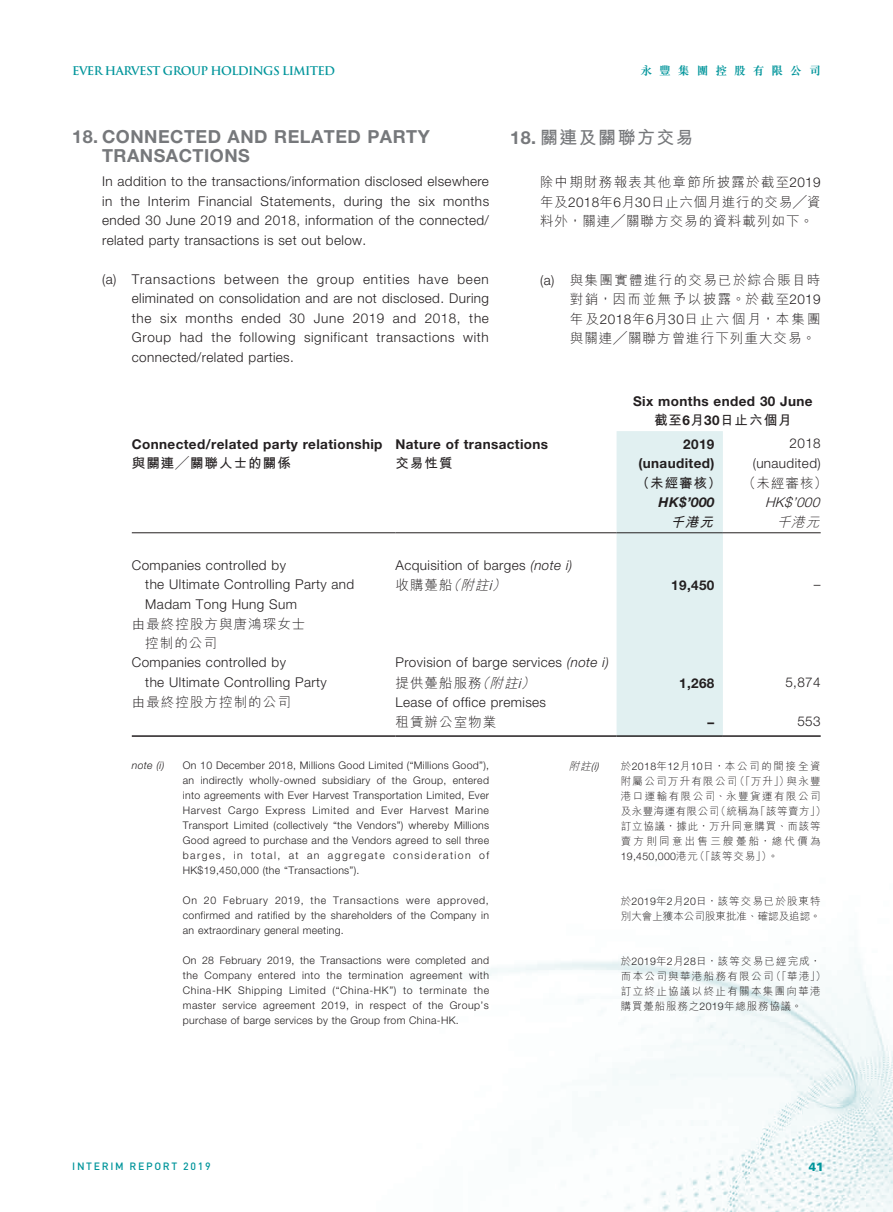
<style>
.page{position:relative;width:893px;height:1212px;background:#fff}
.page>*{position:absolute;margin:0;border:0;box-sizing:border-box;transform-origin:0 0}
.t1{font:700 18px/19.5px "Helvetica Neue LT Std";letter-spacing:.03em;color:#76787b}
.t2{font:700 18px "M Hei HK";letter-spacing:.08em;color:#76787b}
.t3{font:300 13.5px/19.5px "Helvetica Neue LT Std";letter-spacing:.03em;color:#231f20;text-align:justify}
.t4{font:300 13.5px/19.5px "M Hei HK";letter-spacing:.08em;color:#231f20;text-align:justify}
.t5{font:700 13.5px "Helvetica Neue LT Std";letter-spacing:.03em;color:#231f20}
.t6{font:700 13.5px "M Hei HK";letter-spacing:.08em;color:#231f20}
.t7{font:italic 700 13.5px "Helvetica Neue LT Std";color:#231f20}
.t8{font:italic 300 13.5px "Helvetica Neue LT Std";color:#231f20}
.t9{font:italic 700 13.5px "M Hei HK";color:#231f20}
.t10{font:italic 300 13.5px "M Hei HK";color:#231f20}
.t11{font:900 12px "Frutiger LT Std";color:#00959b}
.t12{font:700 11.7px "Trajan Pro";letter-spacing:-.05em;color:#00959b}
.t13{font:700 11.7px "M Sung HK";letter-spacing:.6em;color:#00959b}
.t14{font:300 10.5px/15px "Helvetica Neue LT Std";letter-spacing:.03em;color:#231f20;text-align:justify}
.t15{font:300 10.5px/15px "M Hei HK";letter-spacing:.12em;color:#231f20}
.t16{font:300 10.5px/15px "M Hei HK";color:#231f20}
.t17{font:500 10.5px "DIN Pro";letter-spacing:.16em;color:#00959b}
.t18{font:italic 300 10.5px "Helvetica Neue LT Std";color:#231f20}
.t19{font:italic 300 10.5px "Helvetica Neue LT Std";color:#231f20}
.s1{font-family:"Helvetica Neue LT Std"}
.s2{font-style:italic}
.s3{font-family:"Helvetica Neue LT Std";font-style:italic}
.s4{font-family:"M Hei HK"}
</style>
<div class="page">
<img style="left:131px;top:431px;width:762px;height:781px">
<div style="left:617px;top:431px;width:106px;height:304px;background:#e1f0f1"></div>
<hr style="left:132px;top:532px;width:263px;height:1px;background:#231f20">
<hr style="left:395px;top:532px;width:222px;height:1px;background:#231f20">
<hr style="left:617px;top:532px;width:106px;height:1px;background:#231f20">
<hr style="left:723px;top:532px;width:98px;height:1px;background:#231f20">
<hr style="left:132px;top:735px;width:263px;height:2px;background:#231f20">
<hr style="left:395px;top:735px;width:222px;height:2px;background:#231f20">
<hr style="left:617px;top:735px;width:106px;height:2px;background:#231f20">
<hr style="left:723px;top:735px;width:98px;height:2px;background:#231f20">
<p class="t12" style="left:72px;top:64px;width:264px">EVER HARVEST GROUP HOLDINGS LIMITED</p>
<p class="t13" style="left:640px;top:63px;width:182px">永豐集團控股有限公司</p>
<h1 class="t1" style="left:102px;top:126px;width:329px;text-indent:-30px">18. CONNECTED AND RELATED PARTY<br>TRANSACTIONS</h1>
<p class="t3" style="left:102px;top:171px;width:389px">In addition to the transactions/information disclosed elsewhere in the Interim Financial Statements, during the six months ended 30 June 2019 and 2018, information of the connected/ related party transactions is set out below.</p>
<p class="t3" style="left:132px;top:269px;width:359px;text-indent:-30px">(a) Transactions between the group entities have been eliminated on consolidation and are not disclosed. During the six months ended 30 June 2019 and 2018, the Group had the following significant transactions with connected/related parties.</p>
<h1 class="t2" style="left:510px;top:124px;width:185px"><span class="s1">18.</span> 關連及關聯方交易</h1>
<p class="t4" style="left:540px;top:172px;width:282px">除中期財務報表其他章節所披露於截至<span class="s1">2019</span>年及<span class="s1">2018</span>年<span class="s1">6</span>月<span class="s1">30</span>日止六個月進行的交易╱資料外，關連╱關聯方交易的資料載列如下。</p>
<p class="t4" style="left:570px;top:269px;width:252px;text-indent:-30px"><span class="s1">(a)</span> 與集團實體進行的交易已於綜合賬目時對銷，因而並無予以披露。於截至<span class="s1">2019</span>年及<span class="s1">2018</span>年<span class="s1">6</span>月<span class="s1">30</span>日止六個月，本集團與關連╱關聯方曾進行下列重大交易。</p>
<p class="t5" style="left:633px;top:392px;width:181px">Six months ended 30 June</p>
<p class="t6" style="left:654px;top:410px;width:139px">截至<span class="s1">6</span>月<span class="s1">30</span>日止六個月</p>
<p class="t5" style="left:132px;top:436px;width:418px">Connected/related party relationship Nature of transactions</p>
<p class="t5" style="left:683px;top:436px;width:33px">2019</p>
<p class="t3" style="left:790px;top:433px;width:33px">2018</p>
<p class="t6" style="left:132px;top:454px;width:161px">與關連╱關聯人士的關係</p>
<p class="t6" style="left:395px;top:454px;width:59px">交易性質</p>
<p class="t5" style="left:638px;top:455px;width:78px">(unaudited)</p>
<p class="t3" style="left:753px;top:453px;width:70px">(unaudited)</p>
<p class="t6" style="left:636px;top:473px;width:86px">（未經審核）</p>
<p class="t4" style="left:743px;top:473px;width:86px">（未經審核）</p>
<p class="t7" style="left:659px;top:494px;width:57px">HK$’000</p>
<p class="t8" style="left:765px;top:494px;width:60px">HK$’000</p>
<p class="t9" style="left:670px;top:512px;width:49px">千港元</p>
<p class="t10" style="left:777px;top:512px;width:49px">千港元</p>
<p class="t3" style="left:145px;top:555px;width:211px;text-align:left;text-indent:-14px">Companies controlled by<br>the Ultimate Controlling Party and<br>Madam Tong Hung Sum</p>
<p class="t3" style="left:395px;top:555px;width:178px">Acquisition of barges <span class="s2">(note i)</span></p>
<p class="t4" style="left:395px;top:575px;width:116px">收購躉船<span class="s2">（附註</span><span class="s3">i</span><span class="s2">）</span></p>
<p class="t5" style="left:671px;top:577px;width:45px">19,450</p>
<p class="t3" style="left:814px;top:574px;width:8px">–</p>
<p class="t4" style="left:145px;top:614px;width:162px;text-indent:-14px">由最終控股方與唐鴻琛女士控制的公司</p>
<p class="t3" style="left:145px;top:652px;width:183px;text-indent:-14px">Companies controlled by<br>the Ultimate Controlling Party</p>
<p class="t3" style="left:395px;top:652px;width:215px">Provision of barge services <span class="s2">(note i)</span></p>
<p class="t4" style="left:395px;top:672px;width:145px">提供躉船服務<span class="s2">（附註</span><span class="s3">i</span><span class="s2">）</span></p>
<p class="t5" style="left:679px;top:674px;width:37px">1,268</p>
<p class="t3" style="left:785px;top:672px;width:37px">5,874</p>
<p class="t4" style="left:132px;top:692px;width:161px">由最終控股方控制的公司</p>
<p class="t3" style="left:395px;top:692px;width:152px">Lease of office premises</p>
<p class="t4" style="left:395px;top:712px;width:102px">租賃辦公室物業</p>
<p class="t5" style="left:708px;top:714px;width:8px">–</p>
<p class="t3" style="left:797px;top:711px;width:25px">553</p>
<p class="t18" style="left:132px;top:759px;width:34px">note (i)</p>
<p class="t14" style="left:183px;top:758px;width:308px">On 10 December 2018, Millions Good Limited (“Millions Good”), an indirectly wholly-owned subsidiary of the Group, entered into agreements with Ever Harvest Transportation Limited, Ever Harvest Cargo Express Limited and Ever Harvest Marine Transport Limited (collectively “the Vendors”) whereby Millions Good agreed to purchase and the Vendors agreed to sell three barges, in total, at an aggregate consideration of HK$19,450,000 (the “Transactions”).</p>
<p class="t14" style="left:183px;top:893px;width:308px">On 20 February 2019, the Transactions were approved, confirmed and ratified by the shareholders of the Company in an extraordinary general meeting.</p>
<p class="t14" style="left:183px;top:953px;width:308px">On 28 February 2019, the Transactions were completed and the Company entered into the termination agreement with China-HK Shipping Limited (“China-HK”) to terminate the master service agreement 2019, in respect of the Group’s purchase of barge services by the Group from China-HK.</p>
<p class="t19" style="left:569px;top:760px;width:32px"><span class="s4">附註</span>(i)</p>
<p class="t15" style="left:621px;top:758px;width:207px">於<span class="s1">2018</span>年<span class="s1">12</span>月<span class="s1">10</span>日，本公司的間接全資附屬公司万升有限公司（「万升」）與永豐港口運輸有限公司、永豐貨運有限公司及永豐海運有限公司（統稱為「該等賣方」）訂立協議，據此，万升同意購買、而該等賣方則同意出售三艘躉船，總代價為<br><span class="s1">19,450,000</span>港元（「該等交易」）。</p>
<p class="t16" style="left:621px;top:893px;width:201px">於<span class="s1">2019</span>年<span class="s1">2</span>月<span class="s1">20</span>日，該等交易已於股東特別大會上獲本公司股東批准、確認及追認。</p>
<p class="t15" style="left:621px;top:953px;width:207px">於<span class="s1">2019</span>年<span class="s1">2</span>月<span class="s1">28</span>日，該等交易已經完成，而本公司與華港船務有限公司（「華港」）訂立終止協議以終止有關本集團向華港購買躉船服務之<span class="s1">2019</span>年總服務協議。</p>
<p class="t17" style="left:72px;top:1159px;width:140px">INTERIM REPORT 2019</p>
<p class="t11" style="left:809px;top:1160px;width:16px">41</p>
</div>
